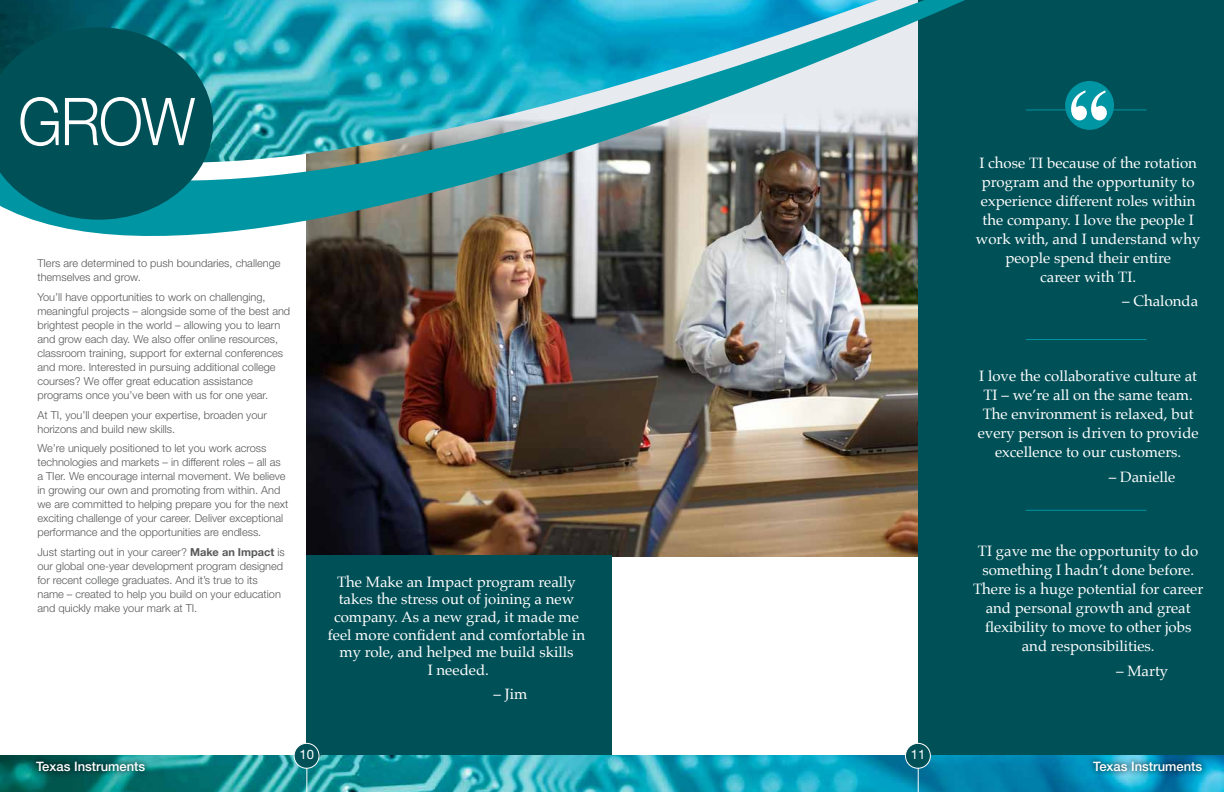
<style>
.page{position:relative;width:1224px;height:792px;background:#fff}
.page>*{position:absolute;margin:0;border:0;box-sizing:border-box;transform-origin:0 0}
.t1{font:300 66px "Helvetica Neue LT Std";color:#fff;scale:.9 1}
.t2{font:15px/19px "Palatino";color:#fff;text-align:center}
.t3{font:500 13px "Helvetica Neue LT Std";color:#fff}
.t4{font:13px "Helvetica Neue LT Std";color:#fff}
.t5{font:300 11px/14px "Helvetica Neue LT Std";color:#58595b}
.s1{font-weight:700}
</style>
<div class="page">
<div style="left:918px;top:0;width:306px;height:756px;background:#005057"></div>
<img style="left:307px;top:382px;width:611px;height:175px">
<div style="left:307px;top:556px;width:305px;height:236px;background:#005057"></div>
<img style="left:0;top:756px;width:1224px;height:36px">
<img style="left:0;top:0;width:1147px;height:382px">
<div style="left:294px;top:743px;width:25px;height:25px;background:#005057;border-radius:50%"></div>
<div style="left:294px;top:743px;width:26px;height:26px;border:1px solid #fff;border-radius:50%"></div>
<svg style="left:306px;top:768px;width:1px;height:24px"></svg>
<div style="left:905px;top:743px;width:25px;height:25px;background:#005057;border-radius:50%"></div>
<div style="left:905px;top:743px;width:26px;height:26px;border:1px solid #fff;border-radius:50%"></div>
<svg style="left:918px;top:768px;width:1px;height:24px"></svg>
<hr style="left:1026px;top:109px;width:120px;height:1px;background:#0095a3">
<hr style="left:1026px;top:339px;width:120px;height:1px;background:#0095a3">
<hr style="left:1026px;top:510px;width:120px;height:1px;background:#0095a3">
<div style="left:1065px;top:81px;width:49px;height:49px;background:#0095a3;border-radius:50%"></div>
<svg style="left:1071px;top:90px;width:36px;height:30px"></svg>
<svg style="left:30px;top:755px;width:121px;height:22px"></svg>
<svg style="left:1087px;top:755px;width:121px;height:22px"></svg>
<svg style="left:0;top:27px;width:213px;height:193px;fill:#005057"></svg>
<h1 class="t1" style="left:18px;top:81px;width:198px">GROW</h1>
<p class="t5" style="left:37px;top:256px;width:245px">TIers are determined to push boundaries, challenge themselves and grow.</p>
<p class="t5" style="left:37px;top:290px;width:254px">You’ll have opportunities to work on challenging, meaningful projects – alongside some of the best and brightest people in the world – allowing you to learn and grow each day. We also offer online resources, classroom training, support for external conferences and more. Interested in pursuing additional college courses? We offer great education assistance programs once you’ve been with us for one year.</p>
<p class="t5" style="left:37px;top:407px;width:231px">At TI, you’ll deepen your expertise, broaden your horizons and build new skills.</p>
<p class="t5" style="left:37px;top:441px;width:253px">We’re uniquely positioned to let you work across technologies and markets – in different roles – all as a TIer. We encourage internal movement. We believe in growing our own and promoting from within. And we are committed to helping prepare you for the next exciting challenge of your career. Deliver exceptional performance and the opportunities are endless.</p>
<p class="t5" style="left:37px;top:545px;width:249px">Just starting out in your career? <span class="s1">Make an Impact</span> is our global one-year development program designed for recent college graduates. And it’s true to its name – created to help you build on your education and quickly make your mark at TI.</p>
<h2 class="t2" style="left:328px;top:572px;width:259px;line-height:17.7px">The Make an Impact program really takes the stress out of joining a new company. As a new grad, it made me feel more confident and comfortable in my role, and helped me build skills<br>I needed.</h2>
<h2 class="t2" style="left:494px;top:684px;width:35px">– Jim</h2>
<p class="t4" style="left:299px;top:747px;width:16px">10</p>
<p class="t4" style="left:911px;top:747px;width:16px">11</p>
<h2 class="t2" style="left:976px;top:153px;width:226px">I chose TI because of the rotation program and the opportunity to experience different roles within the company. I love the people I work with, and I understand why people spend their entire<br>career with TI.</h2>
<h2 class="t2" style="left:1122px;top:292px;width:78px">– Chalonda</h2>
<h2 class="t2" style="left:978px;top:366px;width:222px">I love the collaborative culture at<br>TI – we’re all on the same team.<br>The environment is relaxed, but every person is driven to provide excellence to our customers.</h2>
<h2 class="t2" style="left:1109px;top:467px;width:68px">– Danielle</h2>
<h2 class="t2" style="left:973px;top:541px;width:232px">TI gave me the opportunity to do something I hadn’t done before.<br>There is a huge potential for career and personal growth and great flexibility to move to other jobs and responsibilities.</h2>
<h2 class="t2" style="left:1116px;top:661px;width:54px">– Marty</h2>
<p class="t3" style="left:36px;top:759px;width:111px">Texas Instruments</p>
<p class="t3" style="left:1093px;top:759px;width:111px">Texas Instruments</p>
</div>
